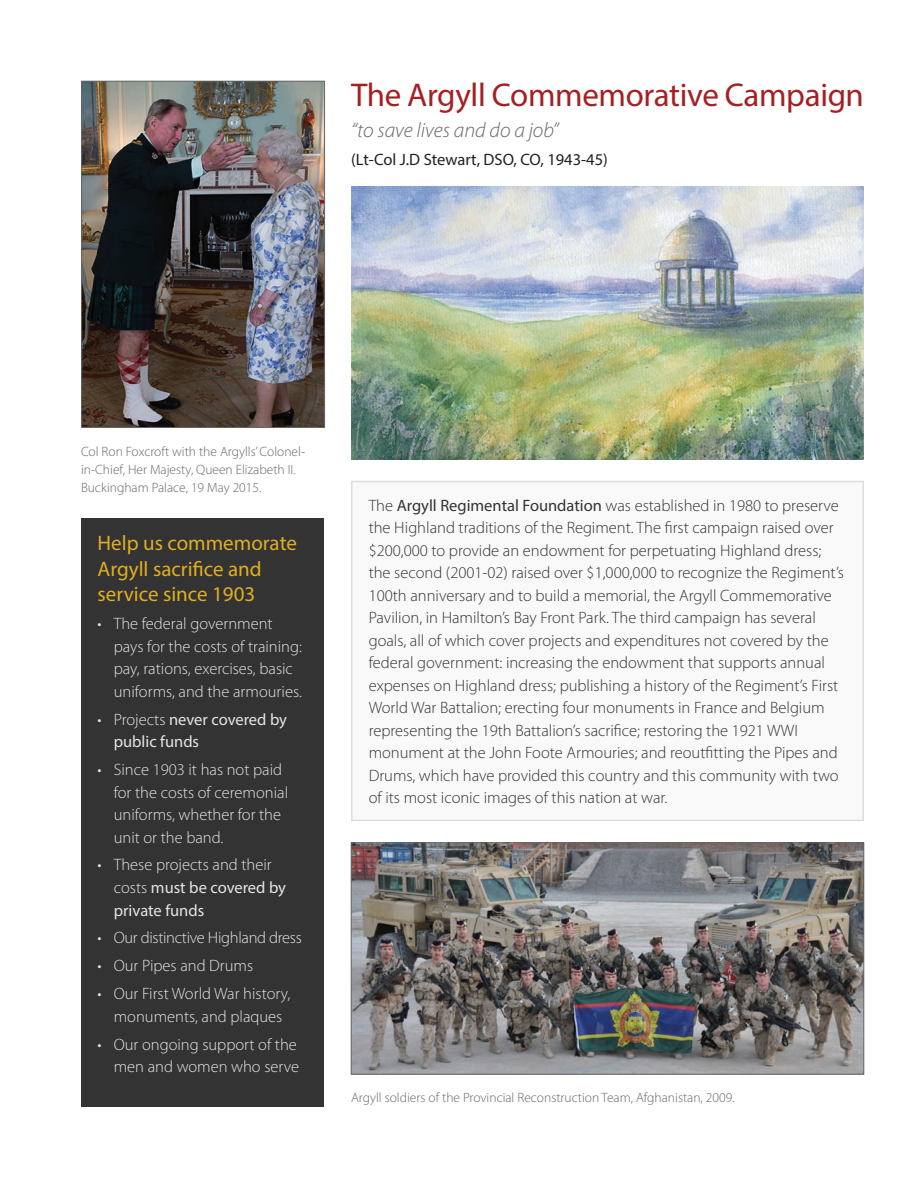
<style>
.page{position:relative;width:918px;height:1188px;background:#fff}
.page>*{position:absolute;margin:0;border:0;box-sizing:border-box;transform-origin:0 0}
.t1{font:33px "Myriad Pro";letter-spacing:-.01em;color:#a61f21}
.t2{font:21px/25.5px "Myriad Pro";color:#e0ae24}
.t3{font:italic 300 21px "Myriad Pro";color:#656666}
.t4{font:300 16.5px/22.5px "Myriad Pro";color:#323332}
.t5{font:300 16.5px/22.5px "Myriad Pro";color:#e3e4e4}
.t6{font:16.5px/22.5px "Myriad Pro";color:#e3e4e4}
.t7{font:16.5px "Myriad Pro";color:#231f20}
.t8{font:300 16.5px "Myriad Pro";letter-spacing:-.02em;color:#e3e4e4}
.t9{font:300 13.5px/18px "Myriad Pro";color:#656666}
.s1{font-weight:300}
.s2{font-weight:400}
</style>
<div class="page">
<img style="left:353px;top:845px;width:509px;height:227px">
<div style="left:351px;top:843px;width:513px;height:231px;border:1px solid #656666"></div>
<div style="left:352px;top:482px;width:511px;height:338px;background:#faf9fa"></div>
<div style="left:351px;top:481px;width:513px;height:340px;border:2px solid #dcddde"></div>
<div style="left:81px;top:518px;width:243px;height:589px;background:#323332"></div>
<img style="left:83px;top:83px;width:240px;height:343px">
<div style="left:81px;top:81px;width:244px;height:347px;border:1px solid #656666"></div>
<img style="left:351px;top:187px;width:513px;height:273px">
<h1 class="t1" style="left:351px;top:74px;width:514px">The Argyll Commemorative Campaign</h1>
<p class="t3" style="left:351px;top:117px;width:209px">“to save lives and do a job”</p>
<p class="t7" style="left:351px;top:149px;width:258px">(Lt-Col J.D Stewart, DSO, CO, 1943-45)</p>
<p class="t9" style="left:81px;top:443px;width:226px">Col Ron Foxcroft with the Argylls’ Colonel&shy;in-Chief, Her Majesty, Queen Elizabeth II.<br>Buckingham Palace, 19 May 2015.</p>
<p class="t2" style="left:98px;top:530px;width:201px">Help us commemorate<br>Argyll sacrifice and service since 1903</p>
<p class="t5" style="left:114px;top:612px;width:190px;text-indent:-16px">• The federal government pays for the costs of training: pay, rations, exercises, basic uniforms, and the armouries.</p>
<p class="t6" style="left:114px;top:708px;width:175px;text-indent:-16px"><span class="s1">• Projects</span> never covered by public funds</p>
<p class="t5" style="left:114px;top:758px;width:176px;text-indent:-16px">• Since 1903 it has not paid for the costs of ceremonial uniforms, whether for the unit or the band.</p>
<p class="t5" style="left:114px;top:854px;width:174px;text-indent:-16px">• These projects and their costs <span class="s2">must be covered by private funds</span></p>
<p class="t8" style="left:98px;top:928px;width:206px">• Our distinctive Highland dress</p>
<p class="t5" style="left:98px;top:954px;width:157px">• Our Pipes and Drums</p>
<p class="t5" style="left:98px;top:982px;width:194px;text-align:center">• Our First World War history, monuments, and plaques</p>
<p class="t5" style="left:98px;top:1033px;width:203px;text-align:right">• Our ongoing support of the men and women who serve</p>
<p class="t4" style="left:369px;top:494px;width:477px">The <span class="s2">Argyll Regimental Foundation</span> was established in 1980 to preserve the Highland traditions of the Regiment. The first campaign raised over $200,000 to provide an endowment for perpetuating Highland dress; the second (2001-02) raised over $1,000,000 to recognize the Regiment’s 100th anniversary and to build a memorial, the Argyll Commemorative Pavilion, in Hamilton’s Bay Front Park. The third campaign has several goals, all of which cover projects and expenditures not covered by the federal government: increasing the endowment that supports annual expenses on Highland dress; publishing a history of the Regiment’s First World War Battalion; erecting four monuments in France and Belgium representing the 19th Battalion’s sacrifice; restoring the 1921 WWI monument at the John Foote Armouries; and reoutfitting the Pipes and Drums, which have provided this country and this community with two of its most iconic images of this nation at war.</p>
<p class="t9" style="left:351px;top:1088px;width:385px">Argyll soldiers of the Provincial Reconstruction Team, Afghanistan, 2009.</p>
</div>
